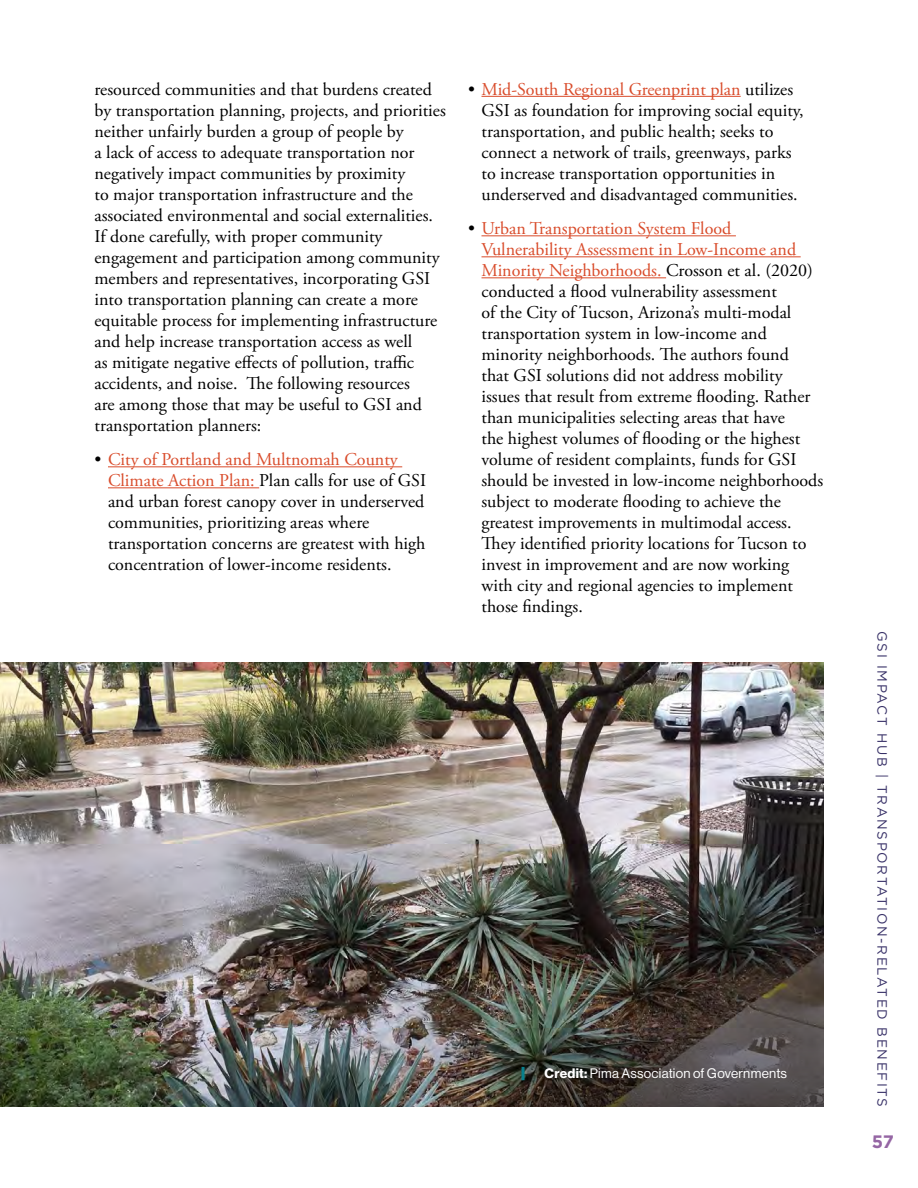
<style>
.page{position:relative;width:918px;height:1188px;background:#fff}
.page>*{position:absolute;margin:0;border:0;box-sizing:border-box;transform-origin:0 0}
.t1{font:18px/21px "Adobe Garamond Pro";color:#000}
.t2{font:700 18px "Gotham";color:#9566a4}
.t3{font:13.5px "Gotham";letter-spacing:.12em;color:#373067}
.t4{font:13.5px "N Haas Grotesk DS Pro 55 Rg";letter-spacing:.02em;color:#fff}
.s1{color:#d94c2b}
.s2{font-family:"N Haas Grotesk DS Pro 75 Bd"}
</style>
<div class="page">
<hr style="left:108px;top:466px;width:294px;height:1px;background:#d94c2b">
<hr style="left:108px;top:487px;width:151px;height:1px;background:#d94c2b">
<hr style="left:482px;top:96px;width:259px;height:1px;background:#d94c2b">
<hr style="left:482px;top:235px;width:254px;height:1px;background:#d94c2b">
<hr style="left:482px;top:256px;width:319px;height:1px;background:#d94c2b">
<hr style="left:482px;top:277px;width:184px;height:1px;background:#d94c2b">
<img style="left:1px;top:662px;width:823px;height:176px">
<img style="left:0;top:838px;width:824px;height:269px">
<svg style="left:522px;top:1067px;width:3px;height:13px"></svg>
<p class="t1" style="left:94px;top:79px;width:353px">resourced communities and that burdens created by transportation planning, projects, and priorities neither unfairly burden a group of people by<br>a lack of access to adequate transportation nor negatively impact communities by proximity<br>to major transportation infrastructure and the associated environmental and social externalities.<br>If done carefully, with proper community engagement and participation among community members and representatives, incorporating GSI into transportation planning can create a more equitable process for implementing infrastructure and help increase transportation access as well<br>as mitigate negative effects of pollution, traffic accidents, and noise. The following resources<br>are among those that may be useful to GSI and transportation planners:</p>
<p class="t1" style="left:108px;top:450px;width:320px;text-indent:-14px">• <span class="s1">City of Portland and Multnomah County Climate Action Plan:</span> Plan calls for use of GSI and urban forest canopy cover in underserved communities, prioritizing areas where transportation concerns are greatest with high concentration of lower-income residents.</p>
<p class="t1" style="left:482px;top:79px;width:324px;text-indent:-14px">• <span class="s1">Mid-South Regional Greenprint plan</span> utilizes GSI as foundation for improving social equity, transportation, and public health; seeks to connect a network of trails, greenways, parks to increase transportation opportunities in underserved and disadvantaged communities.</p>
<p class="t1" style="left:482px;top:219px;width:343px;text-indent:-14px">• <span class="s1">Urban Transportation System Flood Vulnerability Assessment in Low-Income and Minority Neighborhoods.</span> Crosson et al. (2020) conducted a flood vulnerability assessment<br>of the City of Tucson, Arizona’s multi-modal transportation system in low-income and minority neighborhoods. The authors found<br>that GSI solutions did not address mobility issues that result from extreme flooding. Rather than municipalities selecting areas that have<br>the highest volumes of flooding or the highest volume of resident complaints, funds for GSI should be invested in low-income neighborhoods subject to moderate flooding to achieve the greatest improvements in multimodal access.<br>They identified priority locations for Tucson to invest in improvement and are now working with city and regional agencies to implement those findings.</p>
<p class="t4" style="left:545px;top:1065px;width:244px"><span class="s2">Credit:</span> Pima Association of Governments</p>
<p class="t3" style="left:891px;top:631px;width:477px;rotate:90deg">GSI IMPACT HUB | TRANSPORTATION-RELATED BENEFITS</p>
<p class="t2" style="left:872px;top:1130px;width:23px">57</p>
</div>
